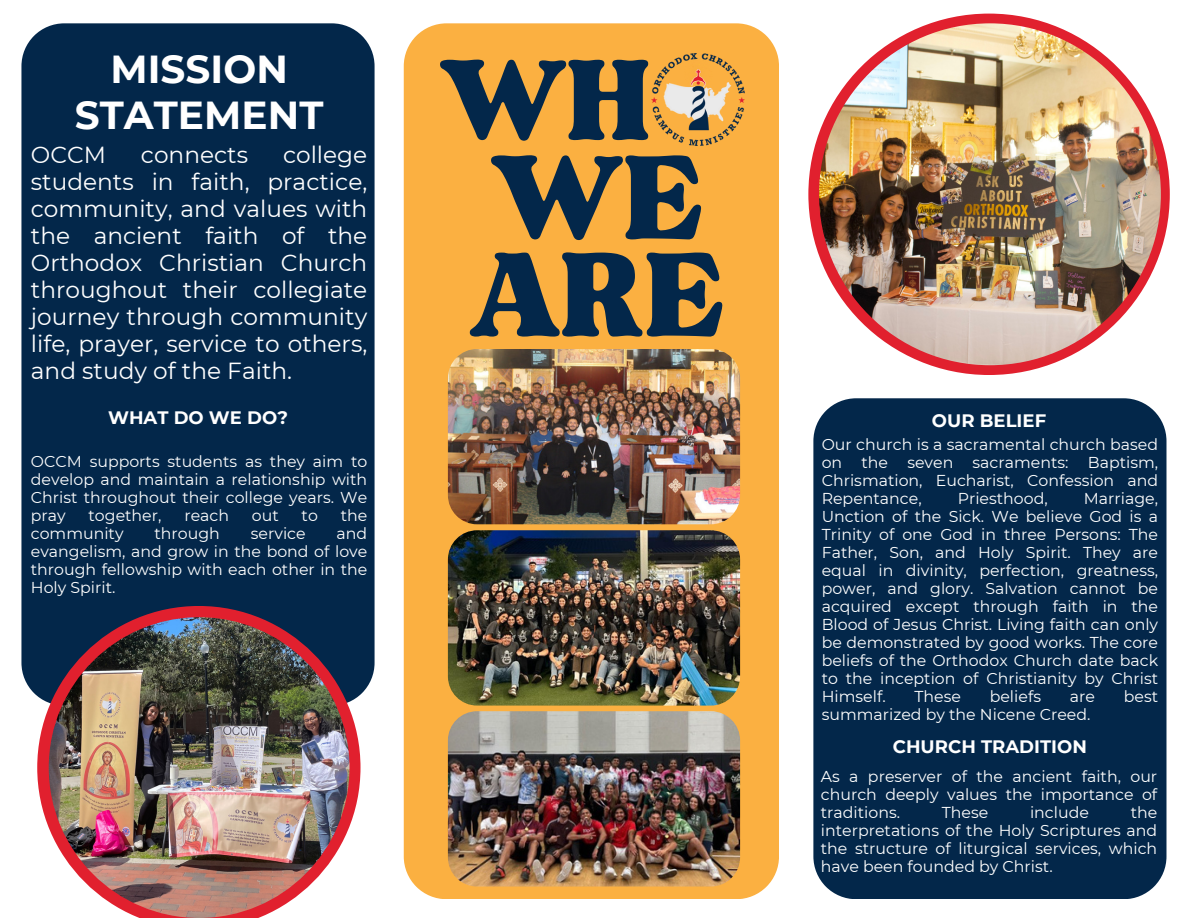
<style>
.page{position:relative;width:1188px;height:918px;background:#fff}
.page>*{position:absolute;margin:0;border:0;box-sizing:border-box;transform-origin:0 0}
.t1{font:163.95px "TAN Tangkiwood Display";color:#03274a}
.t2{font:156.9px "TAN Tangkiwood Display";color:#03274a}
.t3{font:700 39px/46.2px "Montserrat";color:#fff;text-align:center}
.t4{font:23.25px/27px "Montserrat";color:#fff;text-align:justify}
.t5{font:700 18px "Montserrat";color:#fff}
.t6{font:15.75px/18px "Montserrat";color:#fff;text-align:justify}
</style>
<div class="page">
<div style="left:21px;top:23px;width:354px;height:673px;background:#03274a"></div>
<div style="left:808px;top:14px;width:362px;height:361px;background:#e1202e;border-radius:50%"></div>
<img style="left:819px;top:23px;width:342px;height:342px;border-radius:50%">
<div style="left:404px;top:23px;width:375px;height:875px;background:#fbb041"></div>
<div style="left:813px;top:398px;width:353px;height:501px;background:#03274a"></div>
<img style="left:652px;top:53px;width:92px;height:93px">
<svg style="left:37px;top:606px;width:324px;height:312px"></svg>
<img style="left:49px;top:617px;width:301px;height:301px;border-radius:50%">
<img style="left:448px;top:349px;width:292px;height:175px;border-radius:29px">
<img style="left:448px;top:711px;width:292px;height:176px;border-radius:29px">
<img style="left:448px;top:530px;width:292px;height:176px;border-radius:29px">
<h4 class="t3" style="left:75px;top:46px;width:250px">MISSION<br>STATEMENT</h4>
<p class="t4" style="left:31px;top:141px;width:77px">OCCM</p>
<p class="t4" style="left:141px;top:141px;width:109px">connects</p>
<p class="t4" style="left:31px;top:141px;width:338px;text-indent:252px">college students in faith, practice, community, and values with the ancient faith of the Orthodox Christian Church throughout their collegiate journey through community life, prayer, service to others, and study of the Faith.</p>
<h4 class="t5" style="left:108px;top:407px;width:181px">WHAT DO WE DO?</h4>
<p class="t6" style="left:31px;top:452px;width:338px">OCCM supports students as they aim to develop and maintain a relationship with Christ throughout their college years. We pray</p>
<p class="t6" style="left:89px;top:506px;width:74px">together,</p>
<p class="t6" style="left:184px;top:506px;width:46px">reach</p>
<p class="t6" style="left:252px;top:506px;width:28px">out</p>
<p class="t6" style="left:302px;top:506px;width:18px">to</p>
<p class="t6" style="left:341px;top:506px;width:28px">the</p>
<p class="t6" style="left:31px;top:524px;width:94px">community</p>
<p class="t6" style="left:155px;top:524px;width:67px">through</p>
<p class="t6" style="left:251px;top:524px;width:56px">service</p>
<p class="t6" style="left:31px;top:524px;width:338px;text-indent:306px">and evangelism, and grow in the bond of love through fellowship with each other in the Holy Spirit.</p>
<p class="t2" style="left:439px;top:42px;width:212px">WH</p>
<h2 class="t1" style="left:490px;top:137px;width:214px">WE</h2>
<h2 class="t1" style="left:469px;top:234px;width:256px">ARE</h2>
<p class="t5" style="left:932px;top:409px;width:116px">OUR BELIEF</p>
<p class="t6" style="left:822px;top:436px;width:338px">Our church is a sacramental church based on the seven sacraments: Baptism, Chrismation, Eucharist, Confession and Repentance,</p>
<p class="t6" style="left:822px;top:490px;width:338px;text-indent:262px">Marriage, Unction of the Sick. We believe God is a Trinity of one God in three Persons: The Father, Son, and Holy Spirit. They are equal in divinity, perfection, greatness, power, and glory. Salvation cannot be acquired except through faith in the Blood of Jesus Christ. Living faith can only be demonstrated by good works. The core beliefs of the Orthodox Church date back to the inception of Christianity by Christ Himself.</p>
<p class="t6" style="left:958px;top:490px;width:92px">Priesthood,</p>
<p class="t6" style="left:914px;top:688px;width:48px">These</p>
<p class="t6" style="left:990px;top:688px;width:53px">beliefs</p>
<p class="t6" style="left:1070px;top:688px;width:27px">are</p>
<p class="t6" style="left:1124px;top:688px;width:36px">best</p>
<p class="t6" style="left:822px;top:706px;width:270px">summarized by the Nicene Creed.</p>
<p class="t5" style="left:893px;top:735px;width:196px">CHURCH TRADITION</p>
<p class="t6" style="left:821px;top:768px;width:338px">As a preserver of the ancient faith, our church deeply values the importance of traditions.</p>
<p class="t6" style="left:821px;top:804px;width:338px;text-indent:310px">the interpretations of the Holy Scriptures and the structure of liturgical services, which have been founded by Christ.</p>
<p class="t6" style="left:942px;top:804px;width:48px">These</p>
<p class="t6" style="left:1030px;top:804px;width:60px">include</p>
</div>
